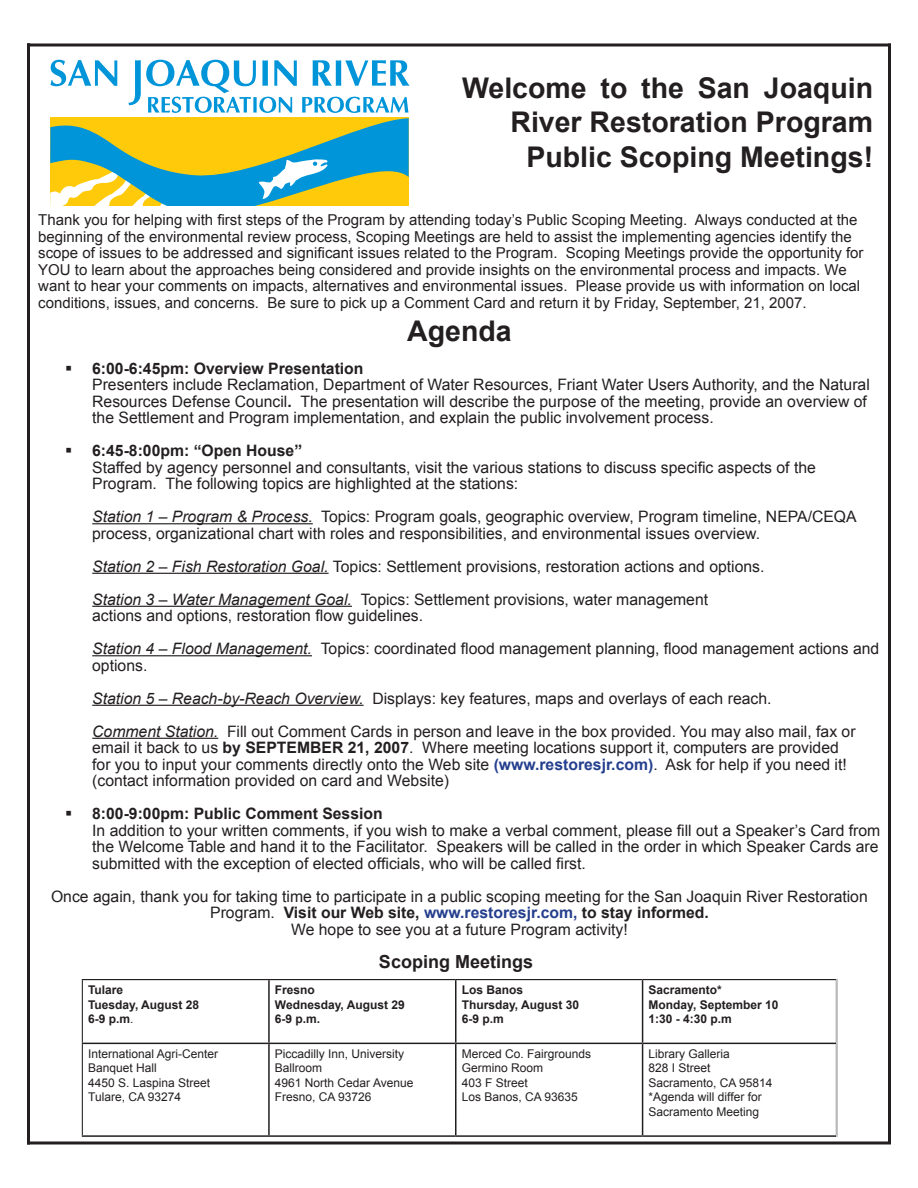
<style>
.page{position:relative;width:918px;height:1188px;background:#fff}
.page>*{position:absolute;margin:0;border:0;box-sizing:border-box;transform-origin:0 0}
.t1{font:700 28.5px/34.2px "Arial";color:#231f20;text-align:right}
.t2{font:700 18px "Arial";color:#231f20}
.t3{font:15.75px/16.5px "Arial";color:#231f20}
.t4{font:700 15.75px "Arial";color:#231f20}
.t5{font:15px/16.5px "Arial";color:#231f20}
.t6{font:12px "Arial";color:#231f20}
.t7{font:700 12px "Arial";color:#231f20}
.s1{font-weight:700}
.s2{font-style:italic}
.s3{font-weight:700;color:#253f8e}
.s4{font-weight:400}
</style>
<div class="page">
<hr style="left:268px;top:980px;width:2px;height:63px;background:#231f20">
<hr style="left:455px;top:980px;width:2px;height:63px;background:#231f20">
<hr style="left:642px;top:980px;width:1px;height:63px;background:#231f20">
<hr style="left:81px;top:1043px;width:188px;height:1px;background:#231f20">
<hr style="left:269px;top:1043px;width:187px;height:1px;background:#231f20">
<hr style="left:268px;top:1044px;width:2px;height:91px;background:#231f20">
<hr style="left:456px;top:1043px;width:187px;height:1px;background:#231f20">
<hr style="left:455px;top:1044px;width:2px;height:91px;background:#231f20">
<hr style="left:643px;top:1043px;width:194px;height:1px;background:#231f20">
<hr style="left:642px;top:1044px;width:1px;height:91px;background:#231f20">
<hr style="left:81px;top:1135px;width:188px;height:2px;background:#231f20">
<hr style="left:269px;top:1135px;width:187px;height:2px;background:#231f20">
<hr style="left:456px;top:1135px;width:187px;height:2px;background:#231f20">
<hr style="left:643px;top:1135px;width:194px;height:2px;background:#231f20">
<div style="left:81px;top:978px;width:756px;height:199px;border:1px solid #fff"></div>
<hr style="left:92px;top:523px;width:221px;height:1px;background:#231f20">
<hr style="left:92px;top:573px;width:237px;height:1px;background:#231f20">
<hr style="left:92px;top:606px;width:260px;height:1px;background:#231f20">
<hr style="left:92px;top:655px;width:220px;height:1px;background:#231f20">
<hr style="left:92px;top:705px;width:272px;height:1px;background:#231f20">
<hr style="left:92px;top:738px;width:126px;height:1px;background:#231f20">
<svg style="left:50px;top:60px;width:359px;height:145px"></svg>
<hr style="left:27px;top:44px;width:864px;height:2px;background:#231f20">
<hr style="left:888px;top:44px;width:3px;height:1098px;background:#231f20">
<hr style="left:27px;top:43px;width:3px;height:1101px;background:#231f20">
<hr style="left:27px;top:1142px;width:864px;height:2px;background:#231f20">
<p class="t1" style="left:462px;top:72px;width:412px">Welcome to the San Joaquin<br>River Restoration Program</p>
<p class="t1" style="left:526px;top:140px;width:348px">Public Scoping Meetings!</p>
<p class="t5" style="left:38px;top:212px;width:827px">Thank you for helping with first steps of the Program by attending today’s Public Scoping Meeting. Always conducted at the beginning of the environmental review process, Scoping Meetings are held to assist the implementing agencies identify the scope of issues to be addressed and significant issues related to the Program. Scoping Meetings provide the opportunity for YOU to learn about the approaches being considered and provide insights on the environmental process and impacts. We want to hear your comments on impacts, alternatives and environmental issues. Please provide us with information on local conditions, issues, and concerns. Be sure to pick up a Comment Card and return it by Friday, September, 21, 2007.</p>
<p class="t1" style="left:407px;top:314px;width:106px">Agenda</p>
<p class="t4" style="left:65px;top:358px;width:300px">▪ 6:00-6:45pm: Overview Presentation</p>
<p class="t3" style="left:92px;top:377px;width:779px">Presenters include Reclamation, Department of Water Resources, Friant Water Users Authority, and the Natural<br>Resources Defense Council<span class="s1">.</span> The presentation will describe the purpose of the meeting, provide an overview of the Settlement and Program implementation, and explain the public involvement process.</p>
<p class="t4" style="left:65px;top:440px;width:239px">▪ 6:45-8:00pm: “Open House”</p>
<p class="t3" style="left:92px;top:459px;width:725px">Staffed by agency personnel and consultants, visit the various stations to discuss specific aspects of the<br>Program. The following topics are highlighted at the stations:</p>
<p class="t3" style="left:92px;top:509px;width:766px"><span class="s2">Station 1 – Program &amp; Process.</span> Topics: Program goals, geographic overview, Program timeline, NEPA/CEQA process, organizational chart with roles and responsibilities, and environmental issues overview.</p>
<p class="t3" style="left:92px;top:558px;width:674px"><span class="s2">Station 2 – Fish Restoration Goal.</span> Topics: Settlement provisions, restoration actions and options.</p>
<p class="t3" style="left:92px;top:591px;width:617px"><span class="s2">Station 3 – Water Management Goal.</span> Topics: Settlement provisions, water management</p>
<p class="t3" style="left:92px;top:608px;width:332px">actions and options, restoration flow guidelines.</p>
<p class="t3" style="left:92px;top:641px;width:789px"><span class="s2">Station 4 – Flood Management.</span> Topics: coordinated flood management planning, flood management actions and options.</p>
<p class="t3" style="left:92px;top:690px;width:681px"><span class="s2">Station 5 – Reach-by-Reach Overview.</span> Displays: key features, maps and overlays of each reach.</p>
<p class="t3" style="left:92px;top:723px;width:765px"><span class="s2">Comment Station.</span> Fill out Comment Cards in person and leave in the box provided. You may also mail, fax or email it back to us <span class="s1">by SEPTEMBER 21, 2007</span>. Where meeting locations support it, computers are provided for you to input your comments directly onto the Web site <span class="s3">(www.restoresjr.com)</span>. Ask for help if you need it! (contact information provided on card and Website)</p>
<p class="t4" style="left:65px;top:803px;width:319px">▪ 8:00-9:00pm: Public Comment Session</p>
<p class="t3" style="left:92px;top:822px;width:790px;text-align:justify">In addition to your written comments, if you wish to make a verbal comment, please fill out a Speaker’s Card from the Welcome Table and hand it to the Facilitator. Speakers will be called in the order in which Speaker Cards are submitted with the exception of elected officials, who will be called first.</p>
<p class="t3" style="left:51px;top:888px;width:818px;text-align:center">Once again, thank you for taking time to participate in a public scoping meeting for the San Joaquin River Restoration<br>Program. <span class="s1">Visit our Web site,</span> <span class="s3">www.restoresjr.com,</span> <span class="s1">to stay informed.</span></p>
<p class="t3" style="left:291px;top:921px;width:338px">We hope to see you at a future Program activity!</p>
<p class="t2" style="left:379px;top:950px;width:156px">Scoping Meetings</p>
<p class="t7" style="left:88px;top:982px;width:37px">Tulare</p>
<p class="t7" style="left:88px;top:996px;width:113px">Tuesday, August 28</p>
<p class="t7" style="left:88px;top:1011px;width:47px">6-9 p.m<span class="s4">.</span></p>
<p class="t6" style="left:88px;top:1046px;width:132px">International Agri-Center</p>
<p class="t6" style="left:88px;top:1060px;width:70px">Banquet Hall</p>
<p class="t6" style="left:88px;top:1075px;width:124px">4450 S. Laspina Street</p>
<p class="t6" style="left:88px;top:1089px;width:94px">Tulare, CA 93274</p>
<p class="t7" style="left:275px;top:982px;width:42px">Fresno</p>
<p class="t7" style="left:275px;top:996px;width:131px">Wednesday, August 29</p>
<p class="t7" style="left:275px;top:1011px;width:47px">6-9 p.m.</p>
<p class="t6" style="left:275px;top:1046px;width:131px">Piccadilly Inn, University</p>
<p class="t6" style="left:275px;top:1060px;width:49px">Ballroom</p>
<p class="t6" style="left:275px;top:1075px;width:140px">4961 North Cedar Avenue</p>
<p class="t6" style="left:275px;top:1089px;width:98px">Fresno, CA 93726</p>
<p class="t7" style="left:462px;top:982px;width:63px">Los Banos</p>
<p class="t7" style="left:462px;top:996px;width:119px">Thursday, August 30</p>
<p class="t7" style="left:462px;top:1011px;width:44px">6-9 p.m</p>
<p class="t6" style="left:462px;top:1046px;width:131px">Merced Co. Fairgrounds</p>
<p class="t6" style="left:462px;top:1060px;width:83px">Germino Room</p>
<p class="t6" style="left:462px;top:1075px;width:68px">403 F Street</p>
<p class="t6" style="left:462px;top:1089px;width:118px">Los Banos, CA 93635</p>
<p class="t7" style="left:649px;top:982px;width:75px">Sacramento*</p>
<p class="t7" style="left:649px;top:996px;width:131px">Monday, September 10</p>
<p class="t7" style="left:649px;top:1011px;width:85px">1:30 - 4:30 p.m</p>
<p class="t6" style="left:649px;top:1046px;width:83px">Library Galleria</p>
<p class="t6" style="left:649px;top:1060px;width:64px">828 I Street</p>
<p class="t6" style="left:649px;top:1075px;width:126px">Sacramento, CA 95814</p>
<p class="t6" style="left:649px;top:1089px;width:115px">*Agenda will differ for</p>
<p class="t6" style="left:649px;top:1104px;width:112px">Sacramento Meeting</p>
</div>
